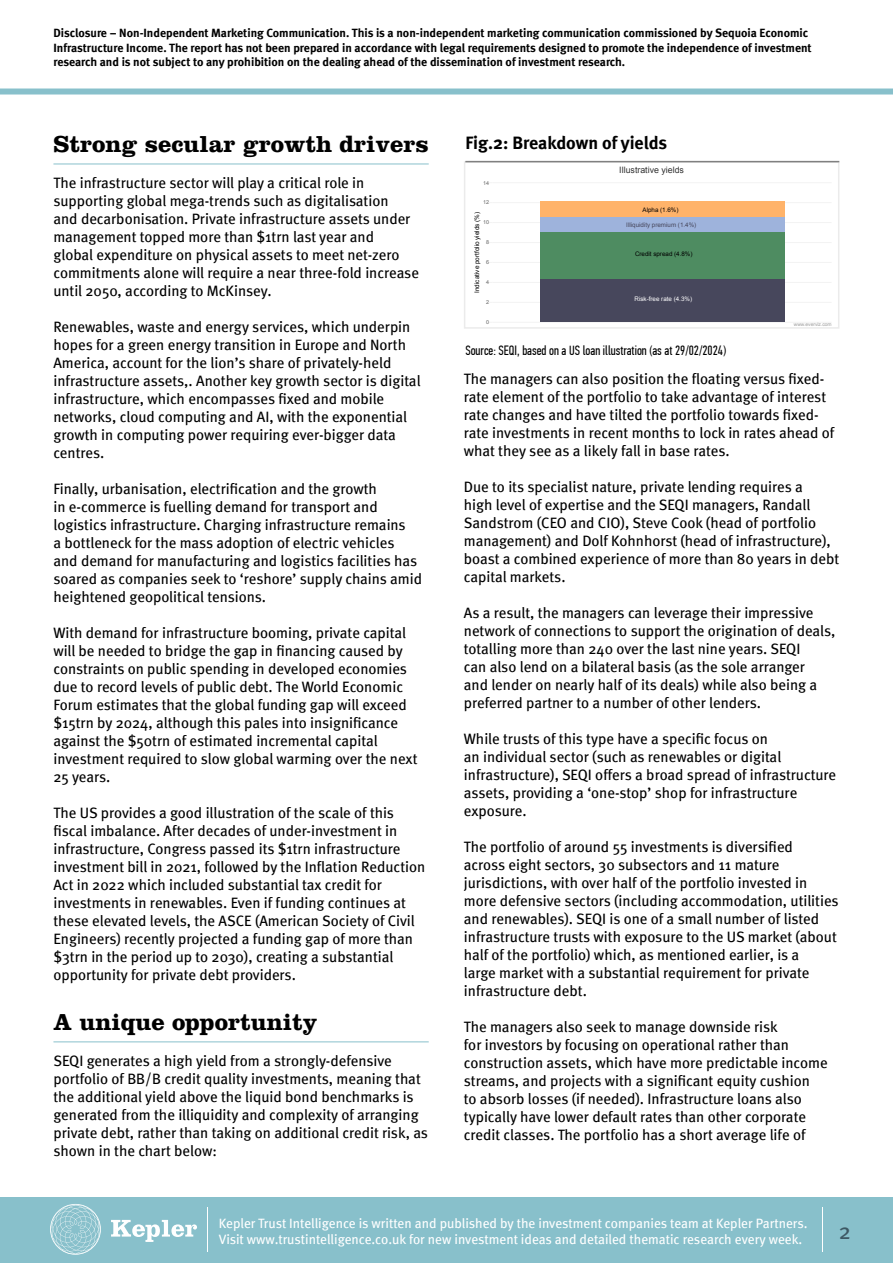
<style>
.page{position:relative;width:893px;height:1263px;background:#fff}
.page>*{position:absolute;margin:0;border:0;box-sizing:border-box;transform-origin:0 0}
.t1{font:700 24px "Clarendon LT Std";color:#000}
.t2{font:22.5px "Meta";color:#3d5864}
.t3{font:700 18px "Meta";color:#000}
.t4{font:15px/18px "Meta";color:#000}
.t5{font:13.5px/16.2px "Meta";color:#fff}
.t6{font:13.5px "PF Din Text Comp Pro";color:#000}
.t7{font:12px/14.4px "Meta Bold LF";color:#000}
.t8{font:8.85px "Arial";color:#333}
.t9{font:6.3px "Arial";color:#000}
.t10{font:6.3px "Arial";color:#47475c}
.t11{font:6.3px "Arial";color:#fff}
.t12{font:5.4px "Arial";color:#666}
.t13{font:4.95px "Arial";color:#999}
</style>
<div class="page">
<div style="left:0;top:1197px;width:893px;height:66px;background:#88c0cb"></div>
<svg style="left:111px;top:1220px;width:86px;height:22px"></svg>
<svg style="left:50px;top:1204px;width:51px;height:51px"></svg>
<hr style="left:207px;top:1207px;width:1px;height:44px;background:#fff">
<div style="left:0;top:89px;width:893px;height:6px;background:#88c0cb"></div>
<hr style="left:822px;top:1207px;width:1px;height:44px;background:#fff">
<hr style="left:53px;top:164px;width:376px;height:1px;background:#88c0cb">
<hr style="left:53px;top:1041px;width:376px;height:1px;background:#88c0cb">
<hr style="left:492px;top:322px;width:340px;height:1px;background:#f3f3f3">
<hr style="left:492px;top:302px;width:340px;height:1px;background:#f3f3f3">
<hr style="left:492px;top:282px;width:340px;height:1px;background:#f3f3f3">
<hr style="left:492px;top:262px;width:340px;height:1px;background:#f3f3f3">
<hr style="left:492px;top:242px;width:340px;height:1px;background:#f3f3f3">
<hr style="left:492px;top:222px;width:340px;height:1px;background:#f3f3f3">
<hr style="left:492px;top:202px;width:340px;height:1px;background:#f3f3f3">
<hr style="left:492px;top:182px;width:340px;height:1px;background:#f3f3f3">
<div style="left:540px;top:279px;width:244px;height:43px;background:#47475c"></div>
<div style="left:540px;top:231px;width:244px;height:48px;background:#4e8c61"></div>
<div style="left:540px;top:217px;width:244px;height:14px;background:#9eb3dc"></div>
<div style="left:540px;top:202px;width:244px;height:15px;background:#ffb36a"></div>
<div style="left:640px;top:204px;width:42px;height:12px;background:#ffb36a;border:1px solid #ffb36a"></div>
<div style="left:633px;top:249px;width:62px;height:11px;background:#4e8c61;border:1px solid #4e8c61"></div>
<div style="left:633px;top:293px;width:62px;height:12px;background:#47475c;border:1px solid #47475c"></div>
<div style="left:464px;top:161px;width:375px;height:168px;border:2px solid #ebebeb"></div>
<hr style="left:465px;top:161px;width:374px;height:1px;background:#808080">
<p class="t7" style="left:53px;top:26px;width:760px">Disclosure – Non-Independent Marketing Communication. This is a non-independent marketing communication commissioned by Sequoia Economic<br>Infrastructure Income. The report has not been prepared in accordance with legal requirements designed to promote the independence of investment research and is not subject to any prohibition on the dealing ahead of the dissemination of investment research.</p>
<h1 class="t1" style="left:53px;top:130px;width:377px">Strong secular growth drivers</h1>
<p class="t4" style="left:53px;top:174px;width:367px">The infrastructure sector will play a critical role in supporting global mega-trends such as digitalisation<br>and decarbonisation. Private infrastructure assets under management topped more than $1trn last year and<br>global expenditure on physical assets to meet net-zero commitments alone will require a near three-fold increase until 2050, according to McKinsey.</p>
<p class="t4" style="left:53px;top:318px;width:369px">Renewables, waste and energy services, which underpin hopes for a green energy transition in Europe and North America, account for the lion’s share of privately-held infrastructure assets,. Another key growth sector is digital infrastructure, which encompasses fixed and mobile networks, cloud computing and AI, with the exponential growth in computing power requiring ever-bigger data centres.</p>
<p class="t4" style="left:53px;top:480px;width:370px">Finally, urbanisation, electrification and the growth<br>in e-commerce is fuelling demand for transport and logistics infrastructure. Charging infrastructure remains<br>a bottleneck for the mass adoption of electric vehicles and demand for manufacturing and logistics facilities has soared as companies seek to ‘reshore’ supply chains amid heightened geopolitical tensions.</p>
<p class="t4" style="left:53px;top:624px;width:365px">With demand for infrastructure booming, private capital will be needed to bridge the gap in financing caused by constraints on public spending in developed economies due to record levels of public debt. The World Economic Forum estimates that the global funding gap will exceed $15trn by 2024, although this pales into insignificance against the $50trn of estimated incremental capital investment required to slow global warming over the next 25 years.</p>
<p class="t4" style="left:53px;top:804px;width:373px">The US provides a good illustration of the scale of this fiscal imbalance. After decades of under-investment in infrastructure, Congress passed its $1trn infrastructure investment bill in 2021, followed by the Inflation Reduction Act in 2022 which included substantial tax credit for investments in renewables. Even if funding continues at these elevated levels, the ASCE (American Society of Civil Engineers) recently projected a funding gap of more than $3trn in the period up to 2030), creating a substantial opportunity for private debt providers.</p>
<h1 class="t1" style="left:53px;top:1008px;width:266px">A unique opportunity</h1>
<p class="t4" style="left:53px;top:1052px;width:376px">SEQI generates a high yield from a strongly-defensive portfolio of BB/B credit quality investments, meaning that the additional yield above the liquid bond benchmarks is generated from the illiquidity and complexity of arranging private debt, rather than taking on additional credit risk, as shown in the chart below:</p>
<p class="t3" style="left:465px;top:132px;width:203px">Fig.2: Breakdown of yields</p>
<p class="t12" style="left:483px;top:179px;width:7px">14</p>
<p class="t12" style="left:483px;top:199px;width:7px">12</p>
<p class="t9" style="left:473px;top:293px;width:83px;rotate:-90deg">Indicative portfolio yields (%)</p>
<p class="t12" style="left:483px;top:219px;width:7px">10</p>
<p class="t12" style="left:486px;top:239px;width:4px">8</p>
<p class="t12" style="left:486px;top:259px;width:4px">6</p>
<p class="t12" style="left:486px;top:279px;width:4px">4</p>
<p class="t12" style="left:486px;top:299px;width:4px">2</p>
<p class="t12" style="left:486px;top:319px;width:4px">0</p>
<p class="t8" style="left:619px;top:164px;width:66px">Illustrative yields</p>
<p class="t9" style="left:642px;top:206px;width:38px">Alpha (1.6%)</p>
<p class="t10" style="left:626px;top:221px;width:71px">Illiquidity premium (1.4%)</p>
<p class="t9" style="left:635px;top:250px;width:59px">Credit spread (4.8%)</p>
<p class="t11" style="left:635px;top:295px;width:59px">Risk-free rate (4.3%)</p>
<p class="t6" style="left:465px;top:343px;width:262px">Source: SEQI, based on a US loan illustration (as at 29/02/2024)</p>
<p class="t13" style="left:794px;top:321px;width:39px">www.everviz.com</p>
<p class="t4" style="left:464px;top:370px;width:372px">The managers can also position the floating versus fixed&shy;rate element of the portfolio to take advantage of interest rate changes and have tilted the portfolio towards fixed&shy;rate investments in recent months to lock in rates ahead of what they see as a likely fall in base rates.</p>
<p class="t4" style="left:464px;top:478px;width:377px">Due to its specialist nature, private lending requires a<br>high level of expertise and the SEQI managers, Randall Sandstrom (CEO and CIO), Steve Cook (head of portfolio management) and Dolf Kohnhorst (head of infrastructure), boast a combined experience of more than 80 years in debt capital markets.</p>
<p class="t4" style="left:464px;top:604px;width:373px">As a result, the managers can leverage their impressive network of connections to support the origination of deals, totalling more than 240 over the last nine years. SEQI<br>can also lend on a bilateral basis (as the sole arranger<br>and lender on nearly half of its deals) while also being a preferred partner to a number of other lenders.</p>
<p class="t4" style="left:464px;top:730px;width:374px">While trusts of this type have a specific focus on<br>an individual sector (such as renewables or digital infrastructure), SEQI offers a broad spread of infrastructure assets, providing a ‘one-stop’ shop for infrastructure exposure.</p>
<p class="t4" style="left:464px;top:838px;width:376px">The portfolio of around 55 investments is diversified<br>across eight sectors, 30 subsectors and 11 mature jurisdictions, with over half of the portfolio invested in more defensive sectors (including accommodation, utilities and renewables). SEQI is one of a small number of listed infrastructure trusts with exposure to the US market (about half of the portfolio) which, as mentioned earlier, is a<br>large market with a substantial requirement for private infrastructure debt.</p>
<p class="t4" style="left:464px;top:1018px;width:365px">The managers also seek to manage downside risk<br>for investors by focusing on operational rather than construction assets, which have more predictable income streams, and projects with a significant equity cushion<br>to absorb losses (if needed). Infrastructure loans also typically have lower default rates than other corporate credit classes. The portfolio has a short average life of</p>
<p class="t5" style="left:219px;top:1214px;width:590px">Kepler Trust Intelligence is written and published by the investment companies team at Kepler Partners.<br>Visit www.trustintelligence.co.uk for new investment ideas and detailed thematic research every week.</p>
<h2 class="t2" style="left:839px;top:1218px;width:14px">2</h2>
</div>
